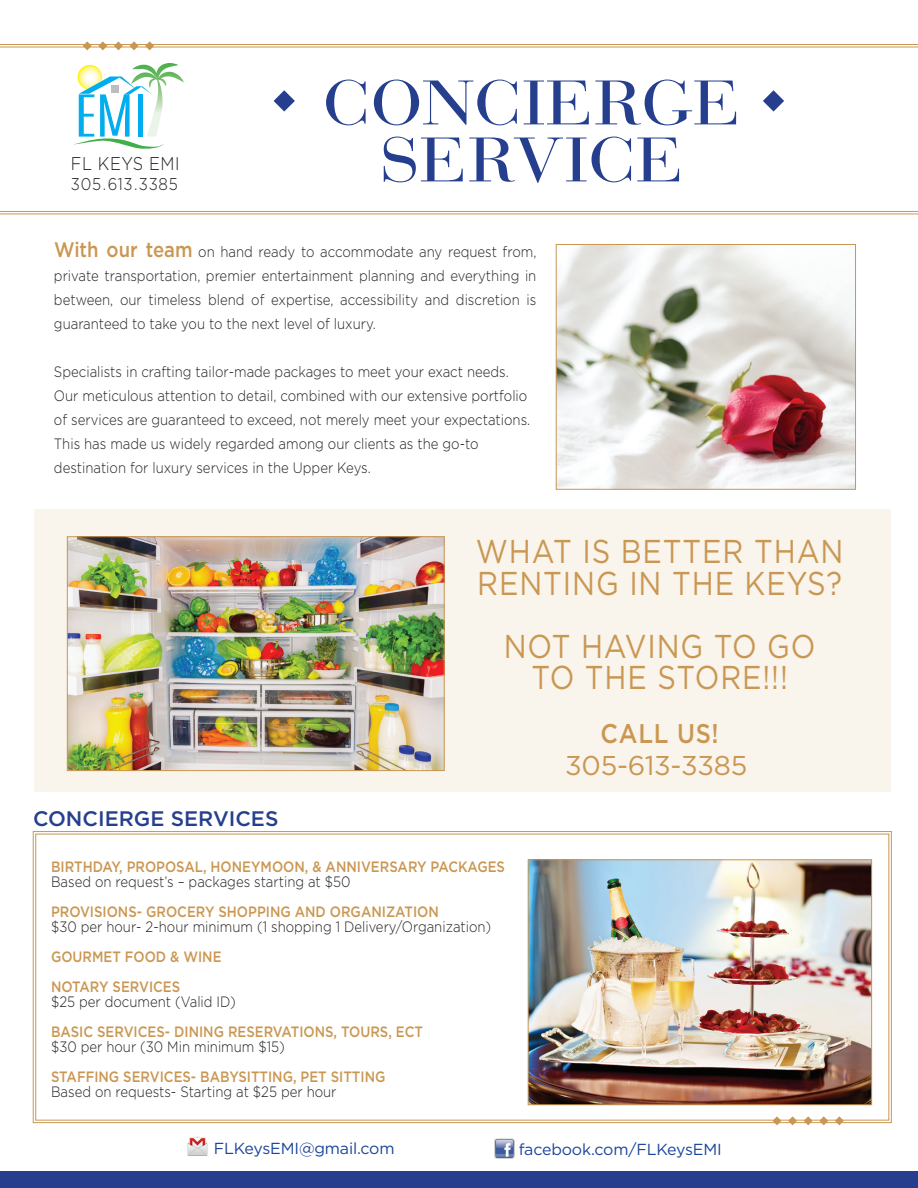
<style>
.page{position:relative;width:918px;height:1188px;background:#fff}
.page>*{position:absolute;margin:0;border:0;box-sizing:border-box;transform-origin:0 0}
.t1{font:62.25px/57px "Bauer Bodoni Std";color:#253f8e;text-align:center;scale:1.15 1}
.t2{font:300 49.05px "Antonio";color:#00aeef;scale:1.4 1}
.t3{font:33px/31.5px "Gotham";letter-spacing:.03em;color:#ca9752;scale:.88 1}
.t4{font:27.15px "Gotham HTF";letter-spacing:-.01em;color:#ca9752}
.t5{font:500 27px "Gotham";letter-spacing:.03em;color:#ca9752;scale:.88 1}
.t6{font:500 21px "Gotham HTF";color:#253f8e}
.t7{font:18.45px "Gotham Light M";letter-spacing:.03em;color:#231f20;scale:.88 1}
.t8{font:16.95px "Gotham Light M";letter-spacing:.05em;color:#231f20;scale:.88 1}
.t9{font:16.05px "Gotham HTF";letter-spacing:-.01em;color:#1a459c}
.t10{font:15px/24px "Gotham Light M";color:#231f20;text-align:justify;scale:.88 1}
.t11{font:15px/30px "Gotham Medium M";color:#ca9752;scale:.88 1}
.s1{font-family:"Gotham Medium M";font-size:21px;color:#ca9752}
</style>
<div class="page">
<div style="left:34px;top:509px;width:857px;height:283px;background:#f9f4ec"></div>
<svg style="left:0;top:44px;width:918px;height:170px"></svg>
<svg style="left:0;top:47px;width:918px;height:165px"></svg>
<svg style="left:33px;top:831px;width:859px;height:292px"></svg>
<svg style="left:83px;top:41px;width:9px;height:9px"></svg>
<svg style="left:114px;top:41px;width:9px;height:9px"></svg>
<svg style="left:98px;top:41px;width:9px;height:9px"></svg>
<svg style="left:130px;top:41px;width:9px;height:9px"></svg>
<svg style="left:145px;top:41px;width:9px;height:9px"></svg>
<svg style="left:773px;top:1116px;width:8px;height:9px"></svg>
<svg style="left:804px;top:1116px;width:9px;height:9px"></svg>
<svg style="left:788px;top:1116px;width:9px;height:9px"></svg>
<svg style="left:819px;top:1116px;width:9px;height:9px"></svg>
<svg style="left:835px;top:1116px;width:9px;height:9px"></svg>
<svg style="left:73px;top:63px;width:111px;height:87px"></svg>
<img style="left:187px;top:1136px;width:21px;height:20px">
<img style="left:494px;top:1138px;width:20px;height:20px">
<img style="left:558px;top:246px;width:296px;height:242px">
<div style="left:556px;top:244px;width:300px;height:246px;border:1px solid #ca9752"></div>
<img style="left:530px;top:861px;width:340px;height:242px">
<div style="left:528px;top:859px;width:344px;height:246px;border:1px solid #ca9752"></div>
<div style="left:0;top:1171px;width:918px;height:17px;background:#253f8e"></div>
<img style="left:69px;top:538px;width:374px;height:231px">
<div style="left:67px;top:536px;width:378px;height:235px;border:1px solid #ca9752"></div>
<svg style="left:274px;top:90px;width:21px;height:22px"></svg>
<svg style="left:763px;top:90px;width:21px;height:22px"></svg>
<h2 class="t2" style="left:73px;top:81px;width:55px">E M I</h2>
<p class="t7" style="left:71px;top:154px;width:125px">FL KEYS EMI</p>
<p class="t8" style="left:71px;top:175px;width:123px">305.613.3385</p>
<h1 class="t1" style="left:323px;top:75px;width:365px">CONCIERGE<br>SERVICE</h1>
<p class="t10" style="left:54px;top:239px;width:550px"><span class="s1">With our team</span> on hand ready to accommodate any request from, private transportation, premier entertainment planning and everything in between, our timeless blend of expertise, accessibility and discretion is guaranteed to take you to the next level of luxury.</p>
<p class="t10" style="left:54px;top:359px;width:543px;text-align:left">Specialists in crafting tailor-made packages to meet your exact needs.<br>Our meticulous attention to detail, combined with our extensive portfolio of services are guaranteed to exceed, not merely meet your expectations.<br>This has made us widely regarded among our clients as the go-to destination for luxury services in the Upper Keys.</p>
<h3 class="t3" style="left:476px;top:535px;width:419px">WHAT IS BETTER THAN<br>RENTING IN THE KEYS?</h3>
<h3 class="t3" style="left:504px;top:630px;width:356px;text-align:center">NOT HAVING TO GO<br>TO THE STORE!!!</h3>
<h3 class="t5" style="left:601px;top:718px;width:136px">CALL US!</h3>
<h3 class="t6" style="left:33px;top:806px;width:247px">CONCIERGE SERVICES</h3>
<p class="t11" style="left:51px;top:852px;width:517px">BIRTHDAY, PROPOSAL, HONEYMOON, &amp; ANNIVERSARY PACKAGES</p>
<p class="t10" style="left:51px;top:870px;width:342px">Based on request’s – packages starting at $50</p>
<p class="t11" style="left:51px;top:897px;width:442px">PROVISIONS- GROCERY SHOPPING AND ORGANIZATION</p>
<p class="t10" style="left:51px;top:915px;width:502px">$30 per hour- 2-hour minimum (1 shopping 1 Delivery/Organization)</p>
<p class="t11" style="left:51px;top:942px;width:195px">GOURMET FOOD &amp; WINE<br>NOTARY SERVICES</p>
<p class="t10" style="left:51px;top:990px;width:212px">$25 per document (Valid ID)</p>
<p class="t11" style="left:51px;top:1017px;width:424px">BASIC SERVICES- DINING RESERVATIONS, TOURS, ECT</p>
<p class="t10" style="left:51px;top:1035px;width:267px">$30 per hour (30 Min minimum $15)</p>
<p class="t11" style="left:51px;top:1062px;width:382px">STAFFING SERVICES- BABYSITTING, PET SITTING</p>
<p class="t10" style="left:51px;top:1080px;width:326px">Based on requests- Starting at $25 per hour</p>
<h3 class="t4" style="left:565px;top:750px;width:184px">305-613-3385</h3>
<p class="t9" style="left:214px;top:1140px;width:182px">FLKeysEMI@gmail.com</p>
<p class="t9" style="left:519px;top:1140px;width:205px">facebook.com/FLKeysEMI</p>
</div>
